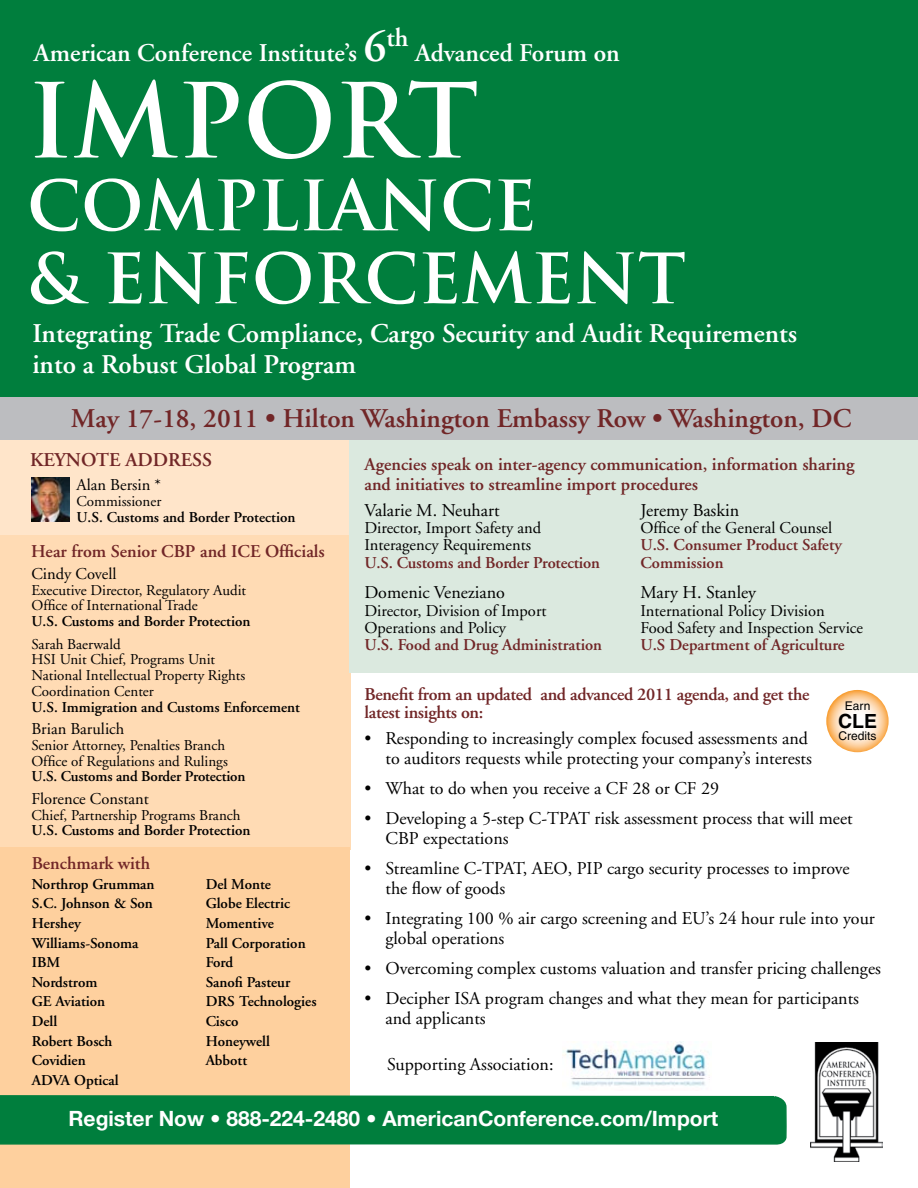
<style>
.page{position:relative;width:918px;height:1188px;background:#fff}
.page>*{position:absolute;margin:0;border:0;box-sizing:border-box;transform-origin:0 0}
.t1{font:700 100.5px "Trajan";color:#fff}
.t2{font:700 67.5px/72.9px "Trajan";color:#fff}
.t3{font:600 27px/30.9px "Adobe Garamond";color:#fff}
.t4{font:600 27px "Adobe Garamond";color:#712627}
.t5{font:600 25.5px "Adobe Garamond";color:#fff}
.t6{font:700 21px "Helvetica Neue";color:#fff}
.t7{font:600 19.5px "Adobe Garamond";color:#712627}
.t8{font:700 19.5px "Helvetica";color:#000}
.t9{font:18px/19.5px "Adobe Garamond";color:#000}
.t10{font:600 18px/20.4px "Adobe Garamond";color:#712627}
.t11{font:600 18px/18.6px "Adobe Garamond";letter-spacing:-.02em;color:#712627}
.t12{font:16.5px/17.2px "Adobe Garamond";color:#000}
.t13{font:600 16.5px/17.2px "Adobe Garamond";color:#712627}
.t14{font:600 15px/19.6px "Adobe Garamond";color:#000}
.t15{font:15px/15.8px "Adobe Garamond";color:#000}
.t16{font:12px "Helvetica";color:#000}
.s1{font-size:45px}
</style>
<div class="page">
<div style="left:0;top:533px;width:350px;height:316px;background:#ffdbb4"></div>
<div style="left:0;top:422px;width:350px;height:112px;background:#ffe5ca"></div>
<div style="left:349px;top:430px;width:569px;height:243px;background:#dbe9df"></div>
<div style="left:0;top:847px;width:350px;height:341px;background:#fed09e"></div>
<div style="left:0;top:0;width:918px;height:400px;background:#007e3d"></div>
<div style="left:0;top:397px;width:918px;height:43px;background:#bcbdc0"></div>
<img style="left:31px;top:478px;width:38px;height:44px">
<div style="left:0;top:1095px;width:787px;height:50px;background:#007e3d"></div>
<img style="left:811px;top:1042px;width:71px;height:119px">
<svg style="left:826px;top:690px;width:63px;height:62px"></svg>
<img style="left:562px;top:1041px;width:148px;height:46px">
<h3 class="t5" style="left:34px;top:39px;width:587px">American Conference Institute’s <span class="s1">6</span><sup>th</sup> Advanced Forum on</h3>
<h1 class="t1" style="left:27px;top:58px;width:453px">IMPORT</h1>
<h2 class="t2" style="left:27px;top:169px;width:660px">COMPLIANCE<br>&amp; ENFORCEMENT</h2>
<h3 class="t3" style="left:32px;top:319px;width:766px">Integrating Trade Compliance, Cargo Security and Audit Requirements into a Robust Global Program</h3>
<h3 class="t4" style="left:71px;top:404px;width:782px">May 17-18, 2011 • Hilton Washington Embassy Row • Washington, DC</h3>
<p class="t7" style="left:30px;top:449px;width:183px">KEYNOTE ADDRESS</p>
<p class="t12" style="left:76px;top:477px;width:86px">Alan Bersin *</p>
<p class="t15" style="left:77px;top:494px;width:86px">Commissioner</p>
<p class="t14" style="left:77px;top:507px;width:220px">U.S. Customs and Border Protection</p>
<p class="t10" style="left:31px;top:541px;width:295px">Hear from Senior Cbp and Ice Officials</p>
<p class="t12" style="left:32px;top:565px;width:87px">Cindy Covell</p>
<p class="t15" style="left:32px;top:582px;width:216px">Executive Director, Regulatory Audit<br>Office of International Trade</p>
<p class="t14" style="left:32px;top:612px;width:220px">U.S. Customs and Border Protection</p>
<p class="t15" style="left:32px;top:636px;width:215px">Sarah Baerwald<br>HSI Unit Chief, Programs Unit<br>National Intellectual Property Rights<br>Coordination Center</p>
<p class="t14" style="left:32px;top:697px;width:270px">U.S. Immigration and Customs Enforcement</p>
<p class="t12" style="left:32px;top:721px;width:94px">Brian Barulich</p>
<p class="t15" style="left:31px;top:738px;width:198px">Senior Attorney, Penalties Branch<br>Office of Regulations and Rulings</p>
<p class="t14" style="left:31px;top:767px;width:216px">U.S. Customs and Border Protection</p>
<p class="t12" style="left:32px;top:790px;width:119px">Florence Constant</p>
<p class="t15" style="left:32px;top:807px;width:211px">Chief, Partnership Programs Branch</p>
<p class="t14" style="left:32px;top:821px;width:220px">U.S. Customs and Border Protection</p>
<p class="t10" style="left:32px;top:854px;width:120px">Benchmark with</p>
<p class="t14" style="left:32px;top:874px;width:124px">Northrop Grumman<br>S.C. Johnson &amp; Son<br>Hershey<br>Williams-Sonoma<br>IBM<br>Nordstrom<br>GE Aviation<br>Dell<br>Robert Bosch<br>Covidien<br>ADVA Optical</p>
<p class="t14" style="left:206px;top:874px;width:112px">Del Monte<br>Globe Electric<br>Momentive<br>Pall Corporation<br>Ford<br>Sanofi Pasteur<br>DRS Technologies<br>Cisco<br>Honeywell<br>Abbott</p>
<p class="t10" style="left:364px;top:454px;width:492px">Agencies speak on inter-agency communication, information sharing and initiatives to streamline import procedures</p>
<p class="t9" style="left:364px;top:501px;width:137px">Valarie M. Neuhart</p>
<p class="t12" style="left:364px;top:520px;width:178px">Director, Import Safety and<br>Interagency Requirements</p>
<p class="t13" style="left:364px;top:554px;width:237px">U.S. Customs and Border Protection</p>
<p class="t9" style="left:364px;top:583px;width:142px">Domenic Veneziano</p>
<p class="t12" style="left:364px;top:602px;width:184px">Director, Division of Import<br>Operations and Policy</p>
<p class="t13" style="left:364px;top:636px;width:239px">U.S. Food and Drug Administration</p>
<p class="t9" style="left:640px;top:501px;width:100px">Jeremy Baskin</p>
<p class="t12" style="left:640px;top:520px;width:193px">Office of the General Counsel</p>
<p class="t13" style="left:640px;top:537px;width:203px">U.S. Consumer Product Safety<br>Commission</p>
<p class="t9" style="left:640px;top:583px;width:117px">Mary H. Stanley</p>
<p class="t12" style="left:640px;top:602px;width:224px">International Policy Division<br>Food Safety and Inspection Service</p>
<p class="t13" style="left:640px;top:636px;width:206px">U.S Department of Agriculture</p>
<p class="t11" style="left:364px;top:685px;width:447px">Benefit from an updated and advanced 2011 agenda, and get the latest insights on:</p>
<p class="t9" style="left:364px;top:729px;width:449px;text-align:right">• Responding to increasingly complex focused assessments and to auditors requests while protecting your company’s interests</p>
<p class="t9" style="left:364px;top:779px;width:356px">• What to do when you receive a CF 28 or CF 29</p>
<p class="t9" style="left:386px;top:809px;width:469px;text-indent:-21px">• Developing a 5-step C-TPAT risk assessment process that will meet<br>CBP expectations</p>
<p class="t9" style="left:386px;top:859px;width:466px;text-indent:-21px">• Streamline C-TPAT, AEO, PIP cargo security processes to improve the flow of goods</p>
<p class="t9" style="left:386px;top:909px;width:491px;text-indent:-21px">• Integrating 100 % air cargo screening and EU’s 24 hour rule into your global operations</p>
<p class="t9" style="left:364px;top:959px;width:518px">• Overcoming complex customs valuation and transfer pricing challenges</p>
<p class="t9" style="left:386px;top:989px;width:475px;text-indent:-21px">• Decipher ISA program changes and what they mean for participants and applicants</p>
<p class="t16" style="left:845px;top:698px;width:27px">Earn</p>
<p class="t8" style="left:838px;top:709px;width:40px">CLE</p>
<p class="t16" style="left:839px;top:729px;width:39px">Credits</p>
<p class="t9" style="left:387px;top:1055px;width:168px">Supporting Association:</p>
<p class="t6" style="left:68px;top:1106px;width:651px">Register Now • 888-224-2480 • AmericanConference.com/Import</p>
</div>
